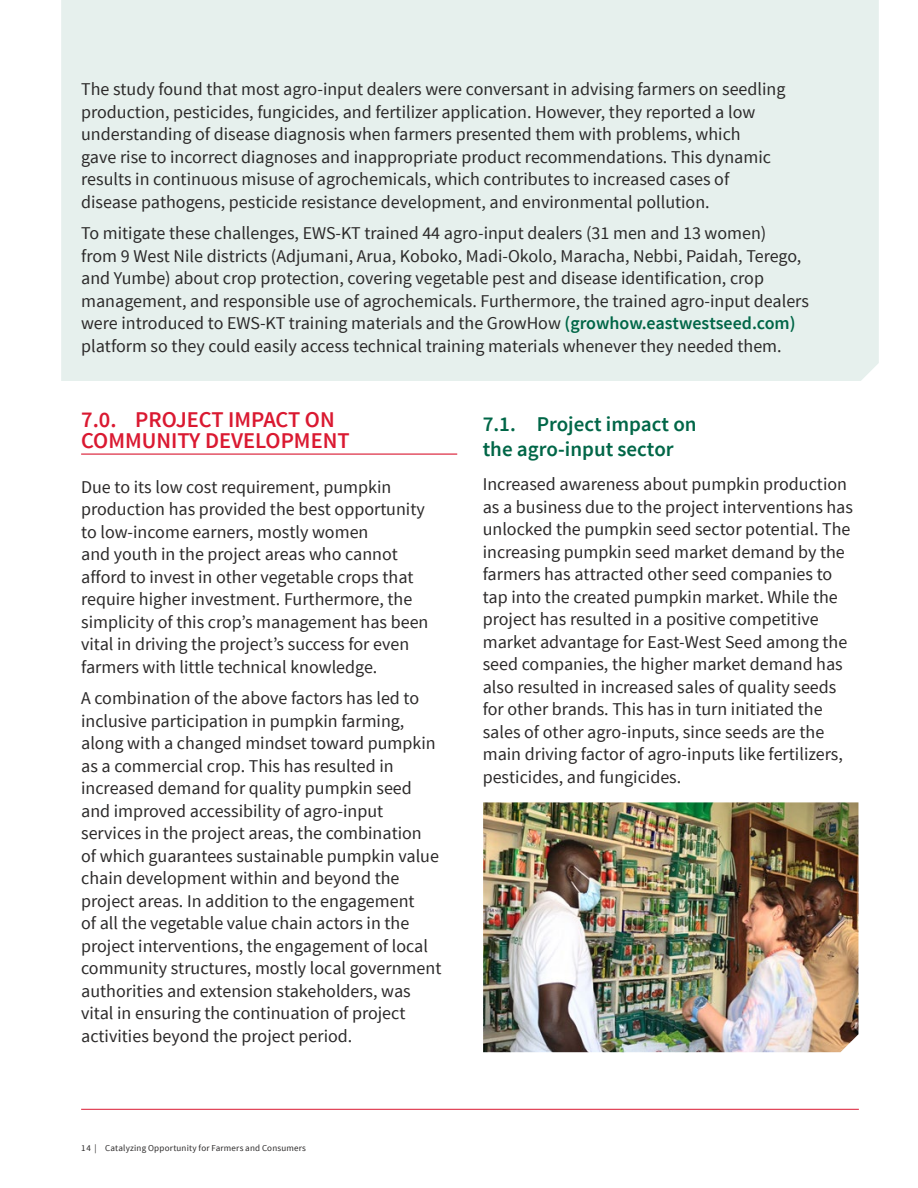
<style>
.page{position:relative;width:918px;height:1188px;background:#fff}
.page>*{position:absolute;margin:0;border:0;box-sizing:border-box;transform-origin:0 0}
.t1{font:600 22.5px/21px "Source Sans Pro";color:#da1931}
.t2{font:600 21px/25.2px "Source Sans Pro";color:#006647}
.t3{font:18px/22.5px "Source Sans Pro";color:#2b2929}
.t4{font:9px "Source Sans Pro";letter-spacing:.02em;color:#2b2929}
.s1{font-weight:600;color:#006647}
</style>
<div class="page">
<hr style="left:81px;top:1109px;width:778px;height:1px;background:#da1931">
<div style="left:61px;top:0;width:818px;height:381px;background:#e6f0ed"></div>
<hr style="left:81px;top:454px;width:376px;height:1px;background:#da1931">
<img style="left:483px;top:802px;width:375px;height:250px">
<p class="t3" style="left:81px;top:78px;width:706px">The study found that most agro-input dealers were conversant in advising farmers on seedling production, pesticides, fungicides, and fertilizer application. However, they reported a low understanding of disease diagnosis when farmers presented them with problems, which<br>gave rise to incorrect diagnoses and inappropriate product recommendations. This dynamic results in continuous misuse of agrochemicals, which contributes to increased cases of disease pathogens, pesticide resistance development, and environmental pollution.</p>
<p class="t3" style="left:81px;top:222px;width:729px">To mitigate these challenges, EWS-KT trained 44 agro-input dealers (31 men and 13 women)<br>from 9 West Nile districts (Adjumani, Arua, Koboko, Madi-Okolo, Maracha, Nebbi, Paidah, Terego, and Yumbe) about crop protection, covering vegetable pest and disease identification, crop management, and responsible use of agrochemicals. Furthermore, the trained agro-input dealers were introduced to EWS-KT training materials and the GrowHow <span class="s1">(growhow.eastwestseed.com) </span>platform so they could easily access technical training materials whenever they needed them.</p>
<p class="t1" style="left:81px;top:409px;width:270px">7.0. PROJECT IMPACT ON<br>COMMUNITY DEVELOPMENT</p>
<p class="t3" style="left:81px;top:476px;width:349px">Due to its low cost requirement, pumpkin production has provided the best opportunity to low-income earners, mostly women<br>and youth in the project areas who cannot afford to invest in other vegetable crops that require higher investment. Furthermore, the simplicity of this crop’s management has been vital in driving the project’s success for even farmers with little technical knowledge.</p>
<p class="t3" style="left:81px;top:687px;width:362px">A combination of the above factors has led to inclusive participation in pumpkin farming, along with a changed mindset toward pumpkin as a commercial crop. This has resulted in increased demand for quality pumpkin seed and improved accessibility of agro-input services in the project areas, the combination<br>of which guarantees sustainable pumpkin value chain development within and beyond the project areas. In addition to the engagement<br>of all the vegetable value chain actors in the project interventions, the engagement of local community structures, mostly local government authorities and extension stakeholders, was vital in ensuring the continuation of project activities beyond the project period.</p>
<p class="t4" style="left:81px;top:1143px;width:226px">14 | Catalyzing Opportunity for Farmers and Consumers</p>
<p class="t2" style="left:483px;top:412px;width:215px">7.1. Project impact on the agro-input sector</p>
<p class="t3" style="left:483px;top:474px;width:372px">Increased awareness about pumpkin production as a business due to the project interventions has unlocked the pumpkin seed sector potential. The increasing pumpkin seed market demand by the farmers has attracted other seed companies to tap into the created pumpkin market. While the project has resulted in a positive competitive market advantage for East-West Seed among the seed companies, the higher market demand has also resulted in increased sales of quality seeds for other brands. This has in turn initiated the sales of other agro-inputs, since seeds are the main driving factor of agro-inputs like fertilizers, pesticides, and fungicides.</p>
</div>
